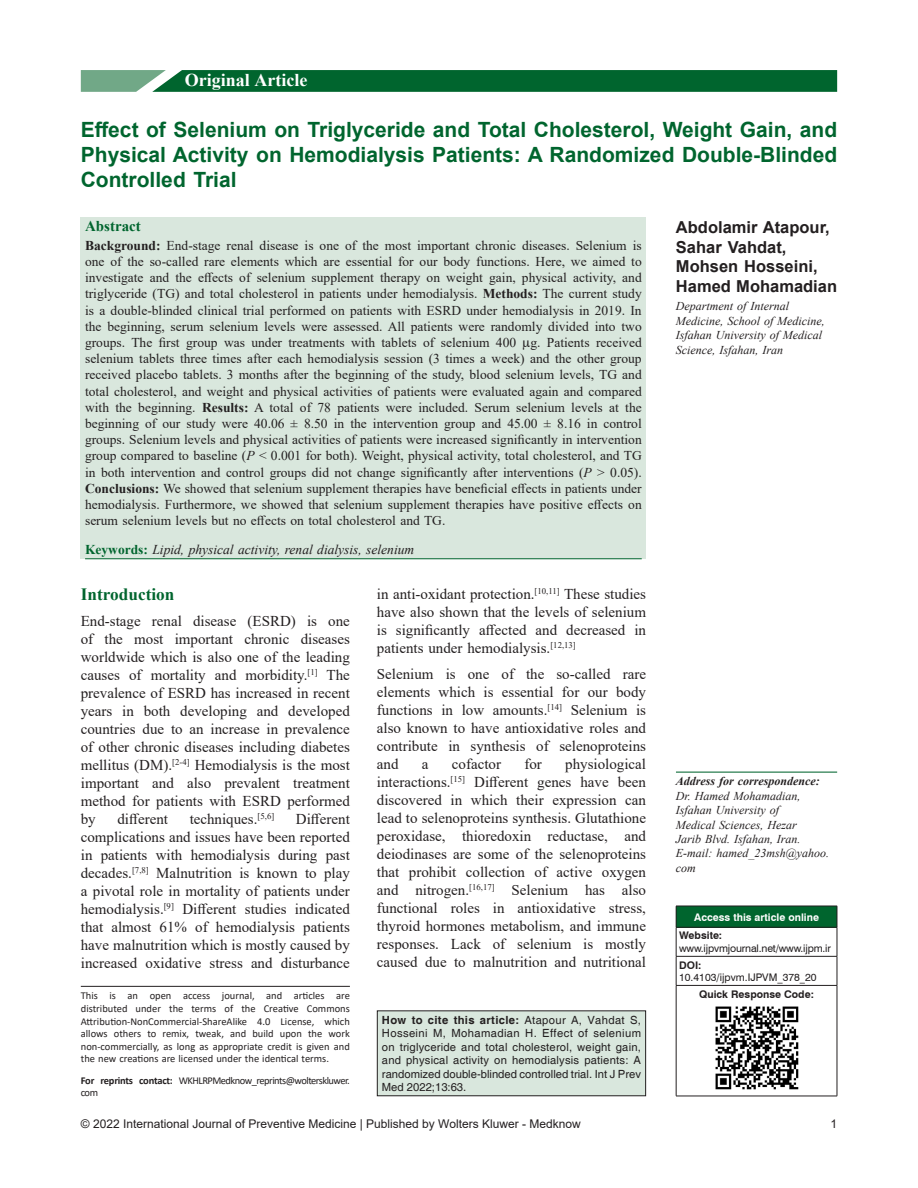
<style>
.page{position:relative;width:918px;height:1188px;background:#fff}
.page>*{position:absolute;margin:0;border:0;box-sizing:border-box;transform-origin:0 0}
.AT{font:700 21px/25.2px "Arial";color:#00652e;text-align:justify}
.AH{font:700 18px "Times New Roman";color:#fff}
.t1{font:700 17.25px "Times New Roman";color:#00652e}
.AU{font:700 16.5px/19.5px "Arial";color:#231f20}
.TX{font:15px/18px "Times New Roman";color:#231f20;text-align:justify}
.ABSH{font:700 15px "Times New Roman";color:#00652e}
.ABS{font:13.5px/16.2px "Times New Roman";color:#231f20;text-align:justify}
.KWD{font:italic 13.5px "Times New Roman";color:#231f20}
.ADD{font:italic 12px/14.4px "Times New Roman";color:#231f20}
.AFF{font:italic 12px/14.4px "Times New Roman";color:#231f20}
.t2{font:12px "Arial";color:#231f20}
.HTC{font:11.25px/13.5px "Helvetica";color:#231f20;text-align:justify}
.OS{font:10.5px/12.6px "Calibri";letter-spacing:-.01em;color:#231f20;text-align:justify}
.OS-2{font:10.5px/12.6px "Calibri";letter-spacing:-.05em;color:#231f20}
.Website{font:10.5px/12.6px "Swiss 721 BT";letter-spacing:-.015em;color:#231f20}
.DOI{font:10.5px/12.6px "Swiss 721 BT";color:#231f20}
.ATAO{font:700 10.5px "Swiss 721 BT";color:#fff}
.QRC{font:700 10.5px "Swiss 721 BT";color:#231f20}
.s1{font-weight:700}
.s2{font-style:italic}
.s3{font-weight:700;font-style:normal;color:#00652e}
</style>
<div class="page">
<hr style="left:676px;top:772px;width:161px;height:1px;background:#00652e">
<div style="left:81px;top:217px;width:565px;height:341px;background:#d9e7dd"></div>
<hr style="left:85px;top:558px;width:557px;height:1px;background:#00652e">
<svg style="left:81px;top:70px;width:756px;height:22px;background:#126f3c"></svg>
<div style="left:377px;top:1011px;width:269px;height:85px;background:#d9e7dd"></div>
<div style="left:377px;top:1010px;width:269px;height:86px;border:1px solid #231f20"></div>
<hr style="left:81px;top:986px;width:269px;height:1px;background:#231f20">
<div style="left:676px;top:906px;width:161px;height:21px;background:#00652e"></div>
<hr style="left:676px;top:927px;width:161px;height:1px;background:#231f20">
<hr style="left:676px;top:956px;width:161px;height:1px;background:#231f20">
<hr style="left:676px;top:985px;width:161px;height:1px;background:#231f20">
<hr style="left:676px;top:906px;width:161px;height:1px;background:#231f20">
<svg style="left:676px;top:906px;width:1px;height:79px"></svg>
<svg style="left:837px;top:906px;width:1px;height:79px"></svg>
<hr style="left:676px;top:986px;width:1px;height:110px;background:#231f20">
<hr style="left:837px;top:986px;width:1px;height:110px;background:#231f20">
<hr style="left:676px;top:1096px;width:161px;height:1px;background:#231f20">
<img style="left:715px;top:1006px;width:84px;height:84px">
<p class="AH" style="left:185px;top:67px;width:124px">Original Article</p>
<p class="AT" style="left:81px;top:117px;width:758px">Effect of Selenium on Triglyceride and Total Cholesterol, Weight Gain, and Physical Activity on Hemodialysis Patients: A Randomized Double‑Blinded Controlled Trial</p>
<p class="ABSH" style="left:85px;top:216px;width:57px">Abstract</p>
<p class="ABS" style="left:85px;top:237px;width:558px"><span class="s1">Background:</span> End‑stage renal disease is one of the most important chronic diseases. Selenium is one of the so‑called rare elements which are essential for our body functions. Here, we aimed to investigate and the effects of selenium supplement therapy on weight gain, physical activity, and triglyceride (TG) and total cholesterol in patients under hemodialysis. <span class="s1">Methods:</span> The current study is a double‑blinded clinical trial performed on patients with ESRD under hemodialysis in 2019. In the beginning, serum selenium levels were assessed. All patients were randomly divided into two groups. The first group was under treatments with tablets of selenium 400 g. Patients received selenium tablets three times after each hemodialysis session (3 times a week) and the other group received placebo tablets. 3 months after the beginning of the study, blood selenium levels, TG and total cholesterol, and weight and physical activities of patients were evaluated again and compared with the beginning. <span class="s1">Results:</span> A total of 78 patients were included. Serum selenium levels at the beginning of our study were 40.06 ± 8.50 in the intervention group and 45.00 ± 8.16 in control groups. Selenium levels and physical activities of patients were increased significantly in intervention group compared to baseline (<span class="s2">P</span> &lt; 0.001 for both). Weight, physical activity, total cholesterol, and TG in both intervention and control groups did not change significantly after interventions (<span class="s2">P</span> &gt; 0.05).<br><span class="s1">Conclusions:</span> We showed that selenium supplement therapies have beneficial effects in patients under hemodialysis. Furthermore, we showed that selenium supplement therapies have positive effects on serum selenium levels but no effects on total cholesterol and TG.</p>
<p class="KWD" style="left:85px;top:540px;width:331px"><span class="s3">Keywords:</span> Lipid, physical activity, renal dialysis, selenium</p>
<h1 class="t1" style="left:81px;top:582px;width:95px">Introduction</h1>
<p class="TX" style="left:81px;top:612px;width:271px">End‑stage renal disease (ESRD) is one of the most important chronic diseases worldwide which is also one of the leading causes of mortality and morbidity.<sup>[1]</sup> The prevalence of ESRD has increased in recent years in both developing and developed countries due to an increase in prevalence of other chronic diseases including diabetes mellitus (DM).<sup>[2‑4]</sup> Hemodialysis is the most important and also prevalent treatment method for patients with ESRD performed by</p>
<p class="TX" style="left:117px;top:810px;width:52px">different</p>
<p class="TX" style="left:190px;top:810px;width:86px">techniques.<sup>[5,6]</sup></p>
<p class="TX" style="left:81px;top:810px;width:271px;text-indent:215px">Different complications and issues have been reported in patients with hemodialysis during past decades.<sup>[7,8]</sup> Malnutrition is known to play a pivotal role in mortality of patients under hemodialysis.<sup>[9]</sup> Different studies indicated that almost 61% of hemodialysis patients have malnutrition which is mostly caused by increased oxidative stress and disturbance</p>
<p class="OS" style="left:81px;top:989px;width:271px">This is an open access journal, and articles are distributed under the terms of the Creative Commons Attribution‑NonCommercial‑ShareAlike 4.0 License, which allows others to remix, tweak, and build upon the work non‑commercially, as long as appropriate credit is given and the new creations are licensed under the identical terms.</p>
<p class="OS-2" style="left:81px;top:1074px;width:271px"><span class="s1">For reprints contact:</span> WKHLRPMedknow_reprints@wolterskluwer. com</p>
<p class="TX" style="left:377px;top:584px;width:271px">in anti‑oxidant protection.<sup>[10,11]</sup> These studies have also shown that the levels of selenium is significantly affected and decreased in patients under hemodialysis.<sup>[12,13]</sup></p>
<p class="TX" style="left:377px;top:665px;width:271px">Selenium is one of the so‑called rare elements which is essential for our body functions in low amounts.<sup>[14]</sup> Selenium is also known to have antioxidative roles and contribute in synthesis of selenoproteins and</p>
<p class="TX" style="left:377px;top:755px;width:271px;text-indent:188px">physiological interactions.<sup>[15]</sup> Different genes have been discovered in which their expression can lead to selenoproteins synthesis. Glutathione peroxidase, thioredoxin reductase, and deiodinases are some of the selenoproteins that prohibit collection of active oxygen and nitrogen.<sup>[16,17]</sup> Selenium has also functional roles in antioxidative stress, thyroid hormones metabolism, and immune responses. Lack of selenium is mostly caused due to malnutrition and nutritional</p>
<p class="TX" style="left:422px;top:755px;width:8px">a</p>
<p class="TX" style="left:452px;top:755px;width:51px">cofactor</p>
<p class="TX" style="left:524px;top:755px;width:19px">for</p>
<p class="HTC" style="left:382px;top:1013px;width:261px"><span class="s1">How to cite this article:</span> Atapour A, Vahdat S, Hosseini M, Mohamadian H. Effect of selenium on triglyceride and total cholesterol, weight gain, and physical activity on hemodialysis patients: A randomized double‑blinded controlled trial. Int J Prev Med 2022;13:63.</p>
<p class="AU" style="left:676px;top:218px;width:163px">Abdolamir Atapour,<br>Sahar Vahdat,<br>Mohsen Hosseini,<br>Hamed Mohamadian</p>
<p class="AFF" style="left:676px;top:299px;width:150px">Department of Internal<br>Medicine, School of Medicine,<br>Isfahan University of Medical<br>Science, Isfahan, Iran</p>
<p class="ADD" style="left:676px;top:774px;width:155px"><span class="s1">Address for correspondence:<br></span>Dr. Hamed Mohamadian,<br>Isfahan University of<br>Medical Sciences, Hezar<br>Jarib Blvd. Isfahan, Iran.<br>E‑mail: hamed_23msh@yahoo. com</p>
<p class="ATAO" style="left:694px;top:910px;width:126px">Access this article online</p>
<p class="Website" style="left:679px;top:929px;width:153px"><span class="s1">Website: </span>www.ijpvmjournal.net/www.ijpm.ir</p>
<p class="DOI" style="left:679px;top:958px;width:139px"><span class="s1">DOI:<br></span>10.4103/ijpvm.IJPVM_378_20</p>
<p class="QRC" style="left:699px;top:987px;width:116px">Quick Response Code:</p>
<p class="t2" style="left:81px;top:1116px;width:501px">© 2022 International Journal of Preventive Medicine | Published by Wolters Kluwer - Medknow</p>
<p class="t2" style="left:830px;top:1116px;width:8px">1</p>
</div>
